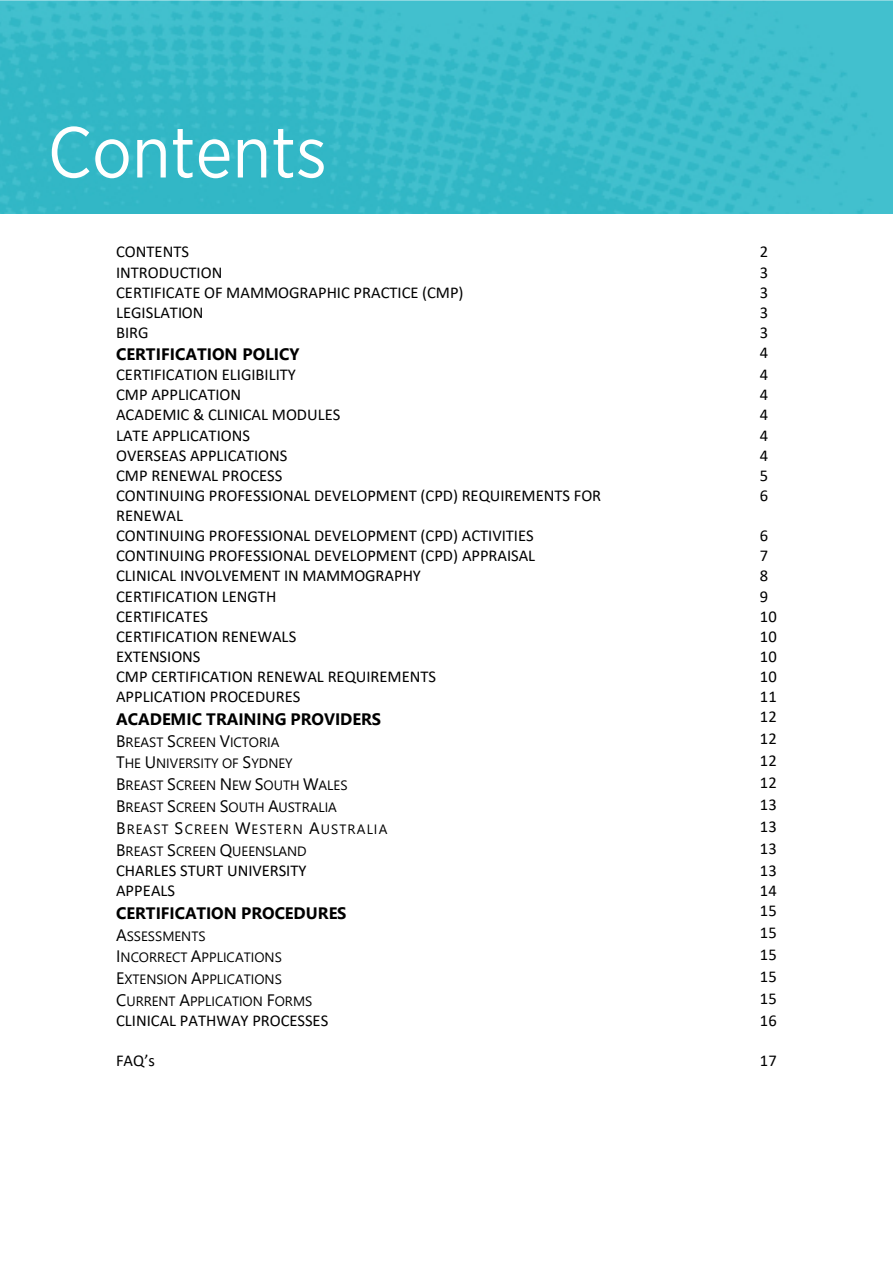
<style>
.page{position:relative;width:893px;height:1263px;background:#fff}
.page>*{position:absolute;margin:0;border:0;box-sizing:border-box;transform-origin:0 0}
.t1{font:72px "Gotham Narrow";color:#fff}
.t2{font:16.5px/20.1px "Calibri";color:#000}
.t3{font:700 16.5px "Segoe UI";color:#000}
.t4{font:13.5px "Segoe UI";color:#000}
.t5{font:13.5px "Segoe UI";letter-spacing:.08em;color:#000}
.s1{font-size:16.5px}
</style>
<div class="page">
<img style="left:0;top:0;width:892px;height:213px">
<img style="left:37px;top:108px;width:391px;height:94px">
<h1 class="t1" style="left:48px;top:107px;width:281px">Contents</h1>
<p class="t2" style="left:116px;top:241px;width:74px">CONTENTS</p>
<p class="t2" style="left:760px;top:241px;width:10px">2</p>
<p class="t2" style="left:116px;top:262px;width:108px">INTRODUCTION</p>
<p class="t2" style="left:760px;top:262px;width:10px">3</p>
<p class="t2" style="left:116px;top:282px;width:349px">CERTIFICATE OF MAMMOGRAPHIC PRACTICE (CMP)</p>
<p class="t2" style="left:760px;top:282px;width:10px">3</p>
<p class="t2" style="left:116px;top:302px;width:89px">LEGISLATION</p>
<p class="t2" style="left:760px;top:302px;width:10px">3</p>
<p class="t2" style="left:116px;top:322px;width:34px">BIRG</p>
<p class="t2" style="left:760px;top:322px;width:10px">3</p>
<p class="t3" style="left:116px;top:339px;width:185px">CERTIFICATION POLICY</p>
<p class="t2" style="left:760px;top:342px;width:10px">4</p>
<p class="t2" style="left:116px;top:364px;width:181px">CERTIFICATION ELIGIBILITY</p>
<p class="t2" style="left:760px;top:364px;width:10px">4</p>
<p class="t2" style="left:116px;top:384px;width:127px">CMP APPLICATION</p>
<p class="t2" style="left:760px;top:384px;width:10px">4</p>
<p class="t2" style="left:116px;top:404px;width:226px">ACADEMIC &amp; CLINICAL MODULES</p>
<p class="t2" style="left:760px;top:404px;width:10px">4</p>
<p class="t2" style="left:116px;top:425px;width:135px">LATE APPLICATIONS</p>
<p class="t2" style="left:760px;top:425px;width:10px">4</p>
<p class="t2" style="left:116px;top:445px;width:173px">OVERSEAS APPLICATIONS</p>
<p class="t2" style="left:760px;top:445px;width:10px">4</p>
<p class="t2" style="left:116px;top:465px;width:168px">CMP RENEWAL PROCESS</p>
<p class="t2" style="left:760px;top:465px;width:10px">5</p>
<p class="t2" style="left:116px;top:485px;width:487px">CONTINUING PROFESSIONAL DEVELOPMENT (CPD) REQUIREMENTS FOR<br>RENEWAL</p>
<p class="t2" style="left:760px;top:485px;width:10px">6</p>
<p class="t2" style="left:116px;top:525px;width:419px">CONTINUING PROFESSIONAL DEVELOPMENT (CPD) ACTIVITIES</p>
<p class="t2" style="left:760px;top:525px;width:10px">6</p>
<p class="t2" style="left:116px;top:545px;width:421px">CONTINUING PROFESSIONAL DEVELOPMENT (CPD) APPRAISAL</p>
<p class="t2" style="left:760px;top:545px;width:10px">7</p>
<p class="t2" style="left:116px;top:565px;width:306px">CLINICAL INVOLVEMENT IN MAMMOGRAPHY</p>
<p class="t2" style="left:760px;top:565px;width:10px">8</p>
<p class="t2" style="left:116px;top:586px;width:162px">CERTIFICATION LENGTH</p>
<p class="t2" style="left:760px;top:586px;width:10px">9</p>
<p class="t2" style="left:116px;top:606px;width:94px">CERTIFICATES</p>
<p class="t2" style="left:760px;top:606px;width:18px">10</p>
<p class="t2" style="left:116px;top:626px;width:182px">CERTIFICATION RENEWALS</p>
<p class="t2" style="left:760px;top:626px;width:18px">10</p>
<p class="t2" style="left:116px;top:646px;width:86px">EXTENSIONS</p>
<p class="t2" style="left:760px;top:646px;width:18px">10</p>
<p class="t2" style="left:116px;top:666px;width:322px">CMP CERTIFICATION RENEWAL REQUIREMENTS</p>
<p class="t2" style="left:760px;top:666px;width:18px">10</p>
<p class="t2" style="left:116px;top:686px;width:186px">APPLICATION PROCEDURES</p>
<p class="t2" style="left:760px;top:686px;width:18px">11</p>
<p class="t3" style="left:116px;top:703px;width:266px">ACADEMIC TRAINING PROVIDERS</p>
<p class="t2" style="left:760px;top:706px;width:18px">12</p>
<p class="t4" style="left:116px;top:729px;width:165px"><span class="s1">B</span>REAST <span class="s1">S</span>CREEN <span class="s1">V</span>ICTORIA</p>
<p class="t2" style="left:760px;top:728px;width:18px">12</p>
<p class="t4" style="left:116px;top:751px;width:178px"><span class="s1">T</span>HE <span class="s1">U</span>NIVERSITY OF <span class="s1">S</span>YDNEY</p>
<p class="t2" style="left:760px;top:750px;width:18px">12</p>
<p class="t4" style="left:116px;top:773px;width:233px"><span class="s1">B</span>REAST <span class="s1">S</span>CREEN <span class="s1">N</span>EW <span class="s1">S</span>OUTH <span class="s1">W</span>ALES</p>
<p class="t2" style="left:760px;top:772px;width:18px">12</p>
<p class="t4" style="left:116px;top:795px;width:222px"><span class="s1">B</span>REAST <span class="s1">S</span>CREEN <span class="s1">S</span>OUTH <span class="s1">A</span>USTRALIA</p>
<p class="t2" style="left:760px;top:794px;width:18px">13</p>
<p class="t5" style="left:116px;top:817px;width:273px"><span class="s1">B</span>REAST <span class="s1">S</span>CREEN <span class="s1">W</span>ESTERN <span class="s1">A</span>USTRALIA</p>
<p class="t2" style="left:760px;top:816px;width:18px">13</p>
<p class="t4" style="left:116px;top:839px;width:192px"><span class="s1">B</span>REAST <span class="s1">S</span>CREEN <span class="s1">Q</span>UEENSLAND</p>
<p class="t2" style="left:760px;top:838px;width:18px">13</p>
<p class="t2" style="left:116px;top:860px;width:192px">CHARLES STURT UNIVERSITY</p>
<p class="t2" style="left:760px;top:860px;width:18px">13</p>
<p class="t2" style="left:116px;top:880px;width:60px">APPEALS</p>
<p class="t2" style="left:760px;top:880px;width:18px">14</p>
<p class="t3" style="left:116px;top:897px;width:232px">CERTIFICATION PROCEDURES</p>
<p class="t2" style="left:760px;top:900px;width:18px">15</p>
<p class="t4" style="left:116px;top:923px;width:91px"><span class="s1">A</span>SSESSMENTS</p>
<p class="t2" style="left:760px;top:922px;width:18px">15</p>
<p class="t4" style="left:116px;top:945px;width:167px"><span class="s1">I</span>NCORRECT <span class="s1">A</span>PPLICATIONS</p>
<p class="t2" style="left:760px;top:944px;width:18px">15</p>
<p class="t4" style="left:116px;top:967px;width:167px"><span class="s1">E</span>XTENSION <span class="s1">A</span>PPLICATIONS</p>
<p class="t2" style="left:760px;top:966px;width:18px">15</p>
<p class="t4" style="left:116px;top:989px;width:198px"><span class="s1">C</span>URRENT <span class="s1">A</span>PPLICATION <span class="s1">F</span>ORMS</p>
<p class="t2" style="left:760px;top:988px;width:18px">15</p>
<p class="t2" style="left:116px;top:1010px;width:214px">CLINICAL PATHWAY PROCESSES</p>
<p class="t2" style="left:760px;top:1010px;width:18px">16</p>
<p class="t2" style="left:116px;top:1050px;width:40px">FAQ’s</p>
<p class="t2" style="left:760px;top:1050px;width:18px">17</p>
</div>
